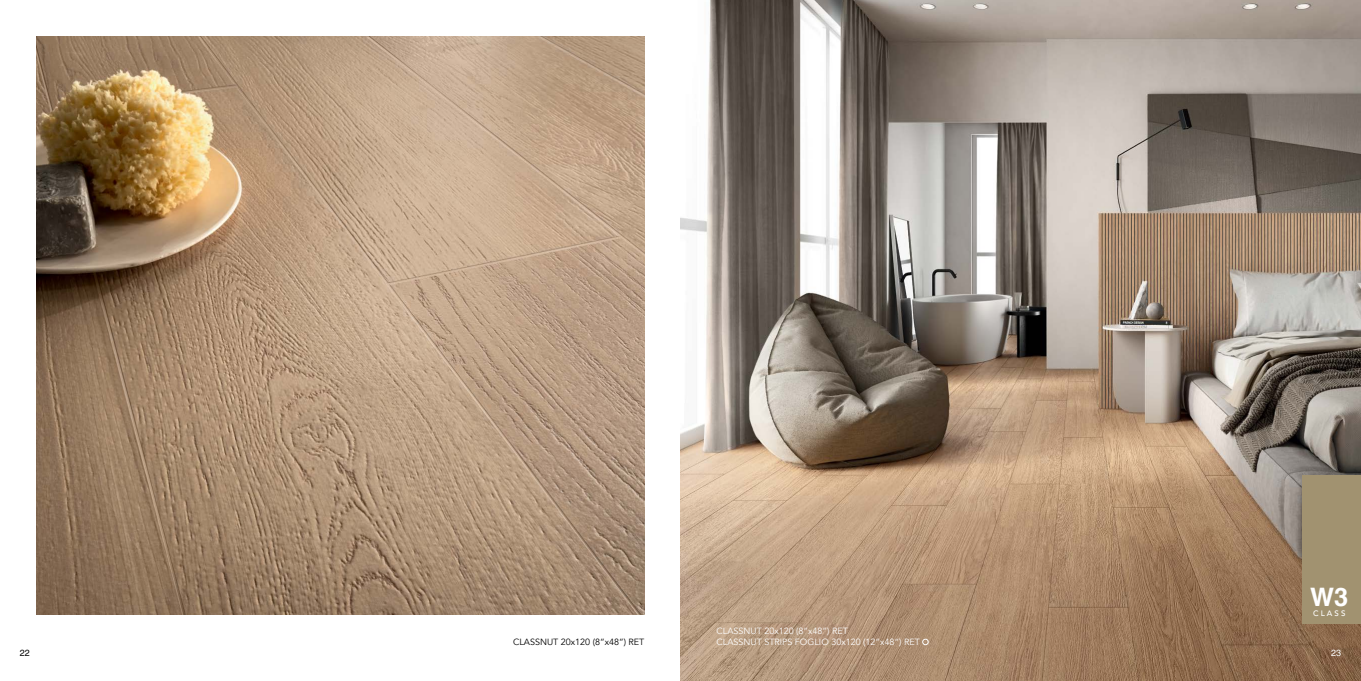
<style>
.page{position:relative;width:1361px;height:681px;background:#fff}
.page>*{position:absolute;margin:0;border:0;box-sizing:border-box;transform-origin:0 0}
.t1{font:700 25.4px "Helvetica";color:#fff}
.t2{font:9px/10.8px "Avenir";color:#fff}
.t3{font:9px "Avenir";color:#000}
.t4{font:9px "Helvetica LT Std";color:#000}
.t5{font:9px "Helvetica LT Std";color:#fff}
.t6{font:500 7.9px "Avenir";letter-spacing:.26em;color:#fff}
</style>
<div class="page">
<img style="left:680px;top:0;width:681px;height:680px">
<svg style="left:922px;top:638px;width:6px;height:6px"></svg>
<div style="left:1302px;top:475px;width:59px;height:149px;background:#a19270"></div>
<img style="left:36px;top:36px;width:608px;height:578px">
<p class="t3" style="left:513px;top:636px;width:133px">CLASSNUT 20x120 (8”x48”) RET</p>
<p class="t2" style="left:716px;top:625px;width:205px">CLASSNUT 20x120 (8”x48”) RET<br>CLASSNUT STRIPS FOGLIO 30x120 (12”x48”) RET</p>
<h1 class="t1" style="left:1310px;top:576px;width:40px">W3</h1>
<p class="t6" style="left:1313px;top:606px;width:34px">CLASS</p>
<p class="t4" style="left:20px;top:647px;width:12px">22</p>
<p class="t5" style="left:1331px;top:647px;width:12px">23</p>
</div>
